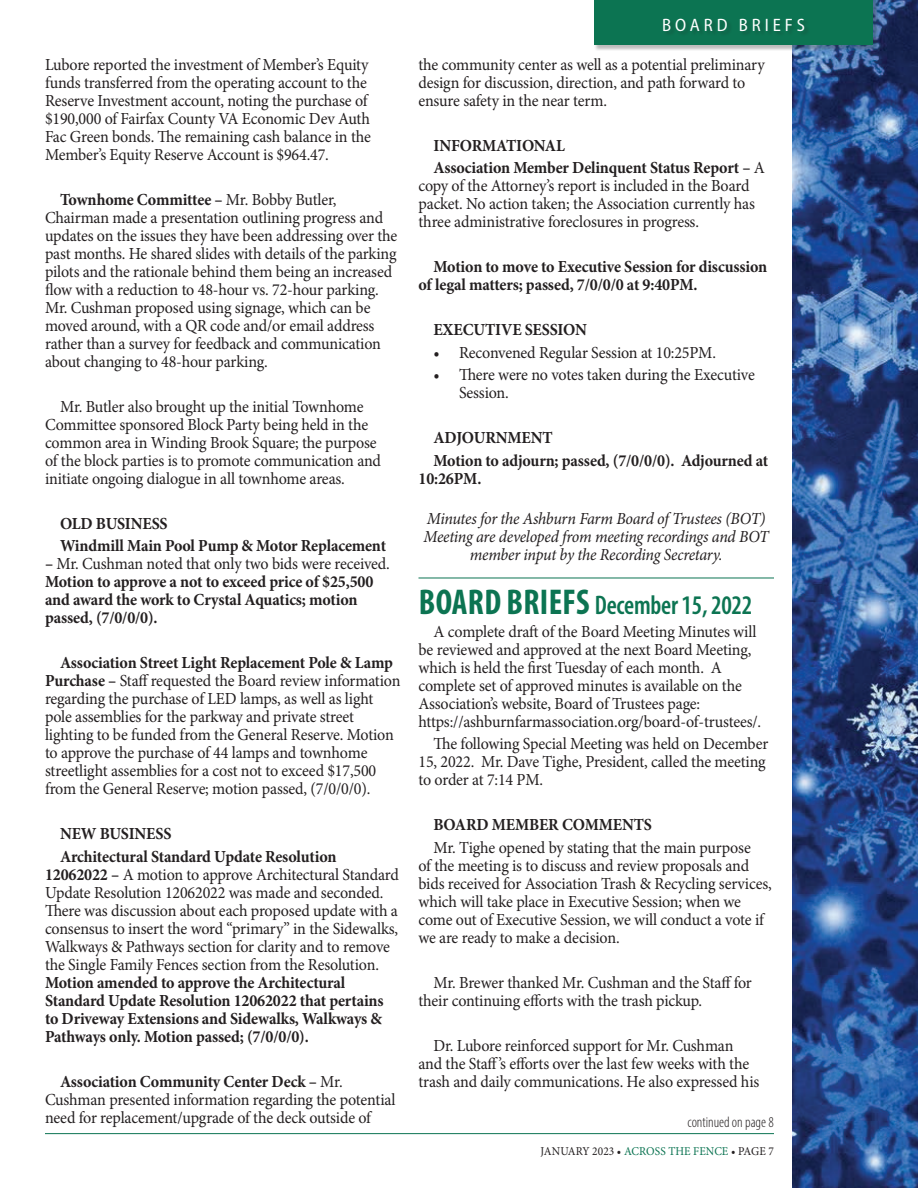
<style>
.page{position:relative;width:918px;height:1188px;background:#fff}
.page>*{position:absolute;margin:0;border:0;box-sizing:border-box;transform-origin:0 0}
.t1{font:600 condensed 27px "Myriad Pro";letter-spacing:-.01em;color:#0c7452;scale:.95 1}
.t2{font:semi-condensed 18px "Myriad Pro";letter-spacing:.22em;color:#fff}
.Body_Copy{font:16.8px/18px "Minion Pro";letter-spacing:-.01em;color:#231f20;scale:.95 1}
.Body_Copy-2{font:700 16.8px/18px "Minion Pro";letter-spacing:-.01em;color:#231f20;scale:.95 1}
.Body_Copy-3{font:italic 16.8px/18px "Minion Pro";letter-spacing:-.02em;color:#231f20;text-align:center;scale:.95 1}
.subhead{font:300 condensed 15px "Myriad Pro";color:#231f20}
.t3{font:12px "Minion Pro";letter-spacing:.005em;color:#231f20;scale:.95 1}
.s1{font-weight:700}
.s2{font-weight:400}
.s3{font-weight:700;font-size:36px}
.s4{color:#0c7452}
</style>
<div class="page">
<img style="left:792px;top:0;width:126px;height:1188px">
<hr style="left:45px;top:1133px;width:729px;height:1px;background:#0c7452">
<hr style="left:418px;top:578px;width:356px;height:1px;background:#0c7452">
<div style="left:594px;top:0;width:285px;height:51px;background:#231f20;opacity:.3"></div>
<div style="left:594px;top:0;width:279px;height:45px;background:#0c7452"></div>
<div style="left:664px;top:18px;width:146px;height:19px;background:#0c7050"></div>
<p class="Body_Copy" style="left:45px;top:56px;width:345px">Lubore reported the investment of Member’s Equity funds transferred from the operating account to the Reserve Investment account, noting the purchase of $190,000 of Fairfax County VA Economic Dev Auth Fac Green bonds. The remaining cash balance in the Member’s Equity Reserve Account is $964.47.</p>
<p class="Body_Copy" style="left:45px;top:191px;width:373px;text-indent:15px"><span class="s1">Townhome Committee –</span> Mr. Bobby Butler, Chairman made a presentation outlining progress and updates on the issues they have been addressing over the past months. He shared slides with details of the parking pilots and the rationale behind them being an increased flow with a reduction to 48-hour vs. 72-hour parking.<br>Mr. Cushman proposed using signage, which can be moved around, with a QR code and/or email address rather than a survey for feedback and communication about changing to 48-hour parking.</p>
<p class="Body_Copy" style="left:45px;top:398px;width:355px;text-indent:15px">Mr. Butler also brought up the initial Townhome Committee sponsored Block Party being held in the common area in Winding Brook Square; the purpose of the block parties is to promote communication and initiate ongoing dialogue in all townhome areas.</p>
<p class="Body_Copy-2" style="left:60px;top:514px;width:115px">OLD BUSINESS</p>
<p class="Body_Copy-2" style="left:60px;top:537px;width:345px">Windmill Main Pool Pump &amp; Motor Replacement</p>
<p class="Body_Copy-2" style="left:45px;top:555px;width:364px">– <span class="s2">Mr. Cushman noted that only two bids were received.<br></span>Motion to approve a not to exceed price of $25,500 and award the work to Crystal Aquatics; motion passed, (7/0/0/0).</p>
<p class="Body_Copy" style="left:45px;top:654px;width:376px;text-indent:15px"><span class="s1">Association Street Light Replacement Pole &amp; Lamp Purchase –</span> Staff requested the Board review information regarding the purchase of LED lamps, as well as light pole assemblies for the parkway and private street lighting to be funded from the General Reserve. Motion to approve the purchase of 44 lamps and townhome streetlight assemblies for a cost not to exceed $17,500 from the General Reserve; motion passed, (7/0/0/0).</p>
<p class="Body_Copy-2" style="left:60px;top:825px;width:119px">NEW BUSINESS</p>
<p class="Body_Copy" style="left:45px;top:848px;width:374px;text-indent:15px"><span class="s1">Architectural Standard Update Resolution 12062022 –</span> A motion to approve Architectural Standard Update Resolution 12062022 was made and seconded.<br>There was discussion about each proposed update with a consensus to insert the word “primary” in the Sidewalks, Walkways &amp; Pathways section for clarity and to remove the Single Family Fences section from the Resolution.<br><span class="s1">Motion amended to approve the Architectural Standard Update Resolution 12062022 that pertains to Driveway Extensions and Sidewalks, Walkways &amp; Pathways only. Motion passed; (7/0/0/0).</span></p>
<p class="Body_Copy" style="left:45px;top:1073px;width:371px;text-indent:15px"><span class="s1">Association Community Center Deck –</span> Mr.<br>Cushman presented information regarding the potential need for replacement/upgrade of the deck outside of</p>
<p class="t2" style="left:662px;top:14px;width:144px">BOARD BRIEFS</p>
<p class="Body_Copy" style="left:418px;top:56px;width:366px">the community center as well as a potential preliminary design for discussion, direction, and path forward to ensure safety in the near term.</p>
<p class="Body_Copy-2" style="left:434px;top:136px;width:140px">INFORMATIONAL</p>
<p class="Body_Copy" style="left:418px;top:159px;width:366px;text-indent:15px"><span class="s1">Association Member Delinquent Status Report –</span> A copy of the Attorney’s report is included in the Board packet. No action taken; the Association currently has three administrative foreclosures in progress.</p>
<p class="Body_Copy-2" style="left:418px;top:258px;width:369px;text-indent:15px">Motion to move to Executive Session for discussion of legal matters; passed, 7/0/0/0 at 9:40PM.</p>
<p class="Body_Copy-2" style="left:434px;top:321px;width:163px">EXECUTIVE SESSION</p>
<p class="Body_Copy" style="left:434px;top:344px;width:299px">• Reconvened Regular Session at 10:25PM.</p>
<p class="Body_Copy" style="left:459px;top:366px;width:313px;text-indent:-26px">• There were no votes taken during the Executive<br>Session.</p>
<p class="Body_Copy-2" style="left:434px;top:429px;width:127px">ADJOURNMENT</p>
<p class="Body_Copy-2" style="left:418px;top:451px;width:370px;text-indent:15px">Motion to adjourn; passed, (7/0/0/0). Adjourned at<br>10:26PM.</p>
<p class="Body_Copy-3" style="left:424px;top:510px;width:365px">Minutes for the Ashburn Farm Board of Trustees (BOT)<br>Meeting are developed from meeting recordings and BOT member input by the Recording Secretary.</p>
<p class="t1" style="left:419px;top:589px;width:352px"><span class="s3">BOARD BRIEFS</span> December 15, 2022</p>
<p class="Body_Copy" style="left:418px;top:623px;width:362px;text-indent:15px">A complete draft of the Board Meeting Minutes will be reviewed and approved at the next Board Meeting, which is held the first Tuesday of each month. A complete set of approved minutes is available on the Association’s website, Board of Trustees page: https://ashburnfarmassociation.org/board-of-trustees/.</p>
<p class="Body_Copy" style="left:418px;top:735px;width:370px;text-indent:15px">The following Special Meeting was held on December<br>15, 2022. Mr. Dave Tighe, President, called the meeting to order at 7:14 PM.</p>
<p class="Body_Copy-2" style="left:434px;top:816px;width:232px">BOARD MEMBER COMMENTS</p>
<p class="Body_Copy" style="left:418px;top:839px;width:373px;text-indent:15px">Mr. Tighe opened by stating that the main purpose<br>of the meeting is to discuss and review proposals and bids received for Association Trash &amp; Recycling services, which will take place in Executive Session; when we come out of Executive Session, we will conduct a vote if we are ready to make a decision.</p>
<p class="Body_Copy" style="left:418px;top:974px;width:352px;text-indent:15px">Mr. Brewer thanked Mr. Cushman and the Staff for their continuing efforts with the trash pickup.</p>
<p class="Body_Copy" style="left:418px;top:1037px;width:360px;text-indent:15px">Dr. Lubore reinforced support for Mr. Cushman and the Staff’s efforts over the last few weeks with the trash and daily communications. He also expressed his</p>
<p class="subhead" style="left:687px;top:1113px;width:88px">continued on page 8</p>
<p class="t3" style="left:541px;top:1143px;width:247px">JANUARY 2023 • <span class="s4">ACROSS THE FENCE</span> • PAGE 7</p>
</div>
